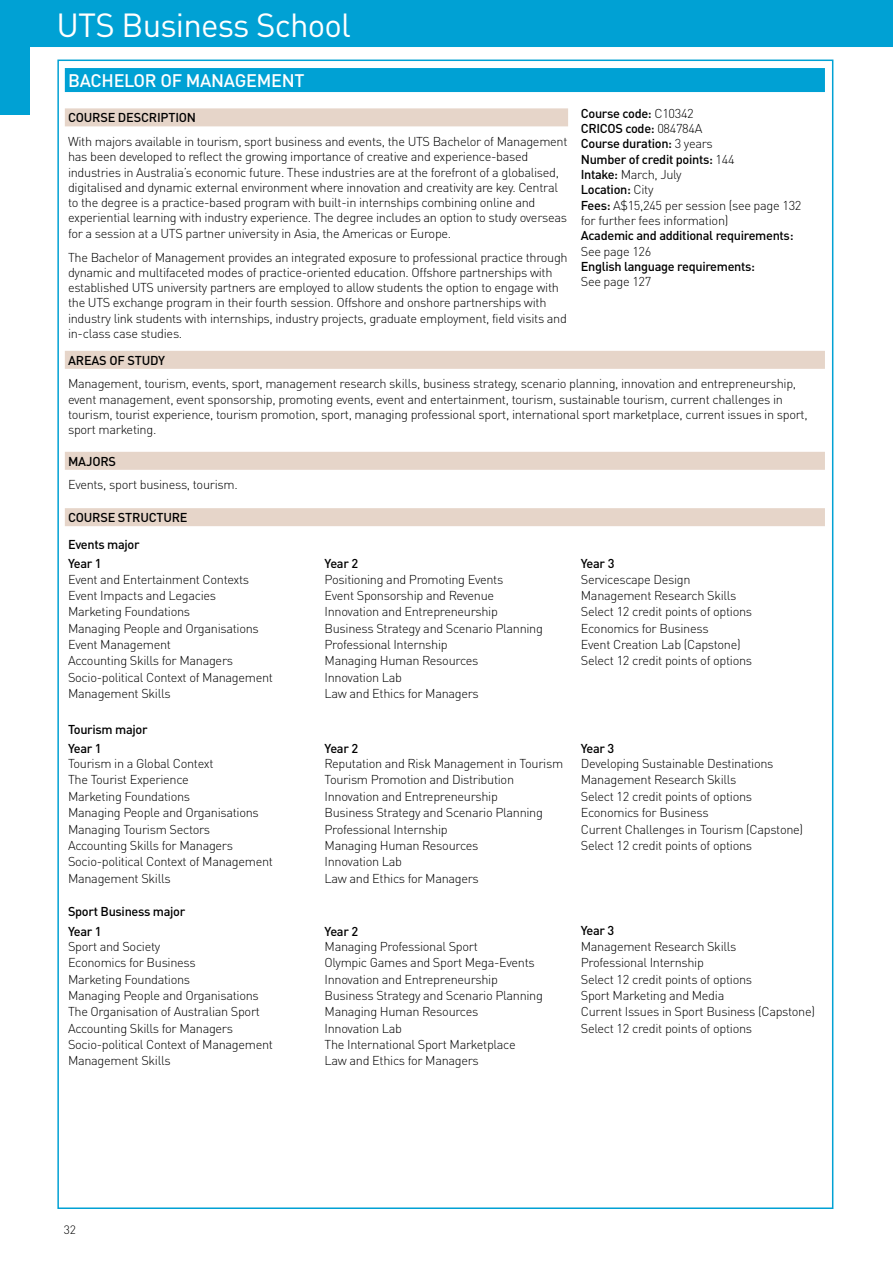
<style>
.page{position:relative;width:893px;height:1263px;background:#fff}
.page>*{position:absolute;margin:0;border:0;box-sizing:border-box;transform-origin:0 0}
.t1{font:33px "DINOT";letter-spacing:-.025em;color:#fff}
.t2{font:500 18px "DINOT";letter-spacing:-.015em;color:#fff}
.t3{font:300 12.75px/16.4px "DINOT";letter-spacing:-.025em;color:#000}
.t4{font:500 12.75px/19.2px "DINOT";letter-spacing:-.025em;color:#000}
.t5{font:300 12px "DINOT";color:#000}
.s1{font-weight:500}
</style>
<div class="page">
<div style="left:0;top:0;width:30px;height:115px;background:#00a1d4"></div>
<div style="left:30px;top:0;width:863px;height:47px;background:#00a1d4"></div>
<div style="left:65px;top:508px;width:760px;height:18px;background:#e6d5c9"></div>
<div style="left:65px;top:68px;width:760px;height:24px;background:#00a1d4"></div>
<div style="left:65px;top:108px;width:503px;height:18px;background:#e6d5c9"></div>
<div style="left:65px;top:351px;width:760px;height:18px;background:#e6d5c9"></div>
<div style="left:65px;top:452px;width:760px;height:18px;background:#e6d5c9"></div>
<h1 class="t1" style="left:57px;top:4px;width:296px">UTS Business School</h1>
<h2 class="t2" style="left:68px;top:69px;width:238px">BACHELOR OF MANAGEMENT</h2>
<p class="t4" style="left:68px;top:108px;width:130px">COURSE DESCRIPTION</p>
<p class="t3" style="left:68px;top:134px;width:501px;line-height:15.3px">With majors available in tourism, sport business and events, the UTS Bachelor of Management has been developed to reflect the growing importance of creative and experience-based industries in Australia’s economic future. These industries are at the forefront of a globalised, digitalised and dynamic external environment where innovation and creativity are key. Central to the degree is a practice-based program with built-in internships combining online and experiential learning with industry experience. The degree includes an option to study overseas for a session at a UTS partner university in Asia, the Americas or Europe.</p>
<p class="t3" style="left:68px;top:249px;width:501px;line-height:15.3px">The Bachelor of Management provides an integrated exposure to professional practice through dynamic and multifaceted modes of practice-oriented education. Offshore partnerships with established UTS university partners are employed to allow students the option to engage with the UTS exchange program in their fourth session. Offshore and onshore partnerships with industry link students with internships, industry projects, graduate employment, field visits and in-class case studies.</p>
<p class="t4" style="left:68px;top:350px;width:99px">AREAS OF STUDY</p>
<p class="t3" style="left:68px;top:376px;width:741px;line-height:15.3px">Management, tourism, events, sport, management research skills, business strategy, scenario planning, innovation and entrepreneurship, event management, event sponsorship, promoting events, event and entertainment, tourism, sustainable tourism, current challenges in tourism, tourist experience, tourism promotion, sport, managing professional sport, international sport marketplace, current issues in sport, sport marketing.</p>
<p class="t4" style="left:68px;top:451px;width:50px">MAJORS</p>
<p class="t3" style="left:68px;top:476px;width:171px">Events, sport business, tourism.</p>
<p class="t3" style="left:581px;top:105px;width:222px;line-height:15.3px"><span class="s1">Course code:</span> C10342<br><span class="s1">CRICOS code:</span> 084784A<br><span class="s1">Course duration:</span> 3 years<br><span class="s1">Number of credit points:</span> 144<br><span class="s1">Intake:</span> March, July<br><span class="s1">Location:</span> City<br><span class="s1">Fees:</span> A$15,245 per session (see page 132 for further fees information)</p>
<p class="t4" style="left:581px;top:226px;width:214px">Academic and additional requirements:</p>
<p class="t3" style="left:581px;top:243px;width:72px">See page 126</p>
<p class="t4" style="left:581px;top:256px;width:176px">English language requirements:</p>
<p class="t3" style="left:581px;top:273px;width:72px">See page 127</p>
<p class="t4" style="left:68px;top:503px;width:121px;line-height:27px">COURSE STRUCTURE<br>Events major</p>
<p class="t4" style="left:68px;top:554px;width:35px">Year 1</p>
<p class="t3" style="left:68px;top:571px;width:206px">Event and Entertainment Contexts<br>Event Impacts and Legacies<br>Marketing Foundations<br>Managing People and Organisations<br>Event Management<br>Accounting Skills for Managers<br>Socio-political Context of Management<br>Management Skills</p>
<p class="t4" style="left:68px;top:719px;width:81px">Tourism major<br>Year 1</p>
<p class="t3" style="left:68px;top:755px;width:206px">Tourism in a Global Context<br>The Tourist Experience<br>Marketing Foundations<br>Managing People and Organisations<br>Managing Tourism Sectors<br>Accounting Skills for Managers<br>Socio-political Context of Management<br>Management Skills</p>
<p class="t4" style="left:68px;top:902px;width:119px">Sport Business major<br>Year 1</p>
<p class="t3" style="left:68px;top:938px;width:206px">Sport and Society<br>Economics for Business<br>Marketing Foundations<br>Managing People and Organisations<br>The Organisation of Australian Sport<br>Accounting Skills for Managers<br>Socio-political Context of Management<br>Management Skills</p>
<p class="t4" style="left:325px;top:554px;width:35px">Year 2</p>
<p class="t3" style="left:325px;top:571px;width:220px">Positioning and Promoting Events<br>Event Sponsorship and Revenue<br>Innovation and Entrepreneurship<br>Business Strategy and Scenario Planning<br>Professional Internship<br>Managing Human Resources<br>Innovation Lab<br>Law and Ethics for Managers</p>
<p class="t4" style="left:325px;top:738px;width:35px">Year 2</p>
<p class="t3" style="left:325px;top:755px;width:240px">Reputation and Risk Management in Tourism<br>Tourism Promotion and Distribution<br>Innovation and Entrepreneurship<br>Business Strategy and Scenario Planning<br>Professional Internship<br>Managing Human Resources<br>Innovation Lab<br>Law and Ethics for Managers</p>
<p class="t4" style="left:325px;top:921px;width:35px">Year 2</p>
<p class="t3" style="left:325px;top:938px;width:220px">Managing Professional Sport<br>Olympic Games and Sport Mega-Events<br>Innovation and Entrepreneurship<br>Business Strategy and Scenario Planning<br>Managing Human Resources<br>Innovation Lab<br>The International Sport Marketplace<br>Law and Ethics for Managers</p>
<p class="t4" style="left:581px;top:554px;width:35px">Year 3</p>
<p class="t3" style="left:581px;top:571px;width:173px">Servicescape Design<br>Management Research Skills<br>Select 12 credit points of options<br>Economics for Business<br>Event Creation Lab (Capstone)<br>Select 12 credit points of options</p>
<p class="t4" style="left:581px;top:738px;width:35px">Year 3</p>
<p class="t3" style="left:581px;top:755px;width:224px">Developing Sustainable Destinations Management Research Skills<br>Select 12 credit points of options Economics for Business<br>Current Challenges in Tourism (Capstone)<br>Select 12 credit points of options</p>
<p class="t4" style="left:581px;top:921px;width:35px">Year 3</p>
<p class="t3" style="left:581px;top:938px;width:236px">Management Research Skills<br>Professional Internship<br>Select 12 credit points of options<br>Sport Marketing and Media<br>Current Issues in Sport Business (Capstone)<br>Select 12 credit points of options</p>
<p class="t5" style="left:64px;top:1222px;width:14px">32</p>
</div>
